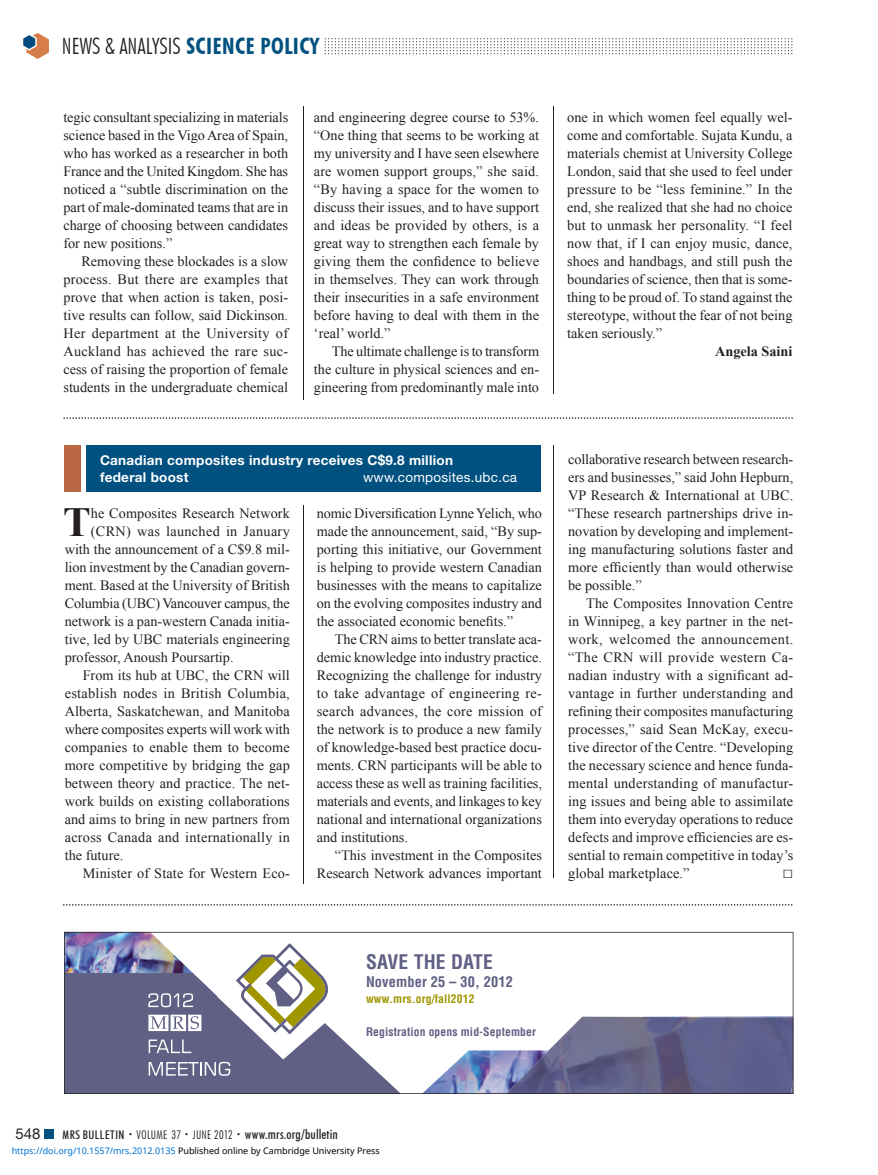
<style>
.page{position:relative;width:878px;height:1175px;background:#fff}
.page>*{position:absolute;margin:0;border:0;box-sizing:border-box;transform-origin:0 0}
.t1{font:700 41.4px "Times New Roman";color:#231f20}
.t2{font:300 condensed 22.5px "Futura BT";color:#231f20}
.t3{font:700 condensed 19.65px "Helvetica LT Std";letter-spacing:.01em;color:#606084}
.t4{font:18px "Times New Roman";color:#231f20}
.t5{font:15px "Helvetica Neue LT Std";color:#231f20}
.t6{font:700 condensed 14.4px "Helvetica LT Std";letter-spacing:.01em;color:#606084}
.t7{font:14.25px/18px "Times New Roman";color:#231f20;text-align:justify}
.t8{font:14.25px "Times New Roman";letter-spacing:.02em;color:#231f20}
.t9{font:700 14.25px "Times New Roman";color:#231f20}
.t10{font:700 13.5px/16.5px "Helvetica Neue LT Std";letter-spacing:.02em;color:#fff}
.t11{font:500 condensed 13.5px "Futura BT";letter-spacing:.01em;color:#231f20}
.t12{font:13.5px "Helvetica Neue LT Std";letter-spacing:.02em;color:#fff}
.t13{font:700 condensed 11.7px "Helvetica LT Std";letter-spacing:.01em;color:#606084}
.t14{font:700 condensed 11.7px "Helvetica LT Std";letter-spacing:.01em;color:#a09600}
.t15{font:9px "Noto Sans";color:#000}
.s1{font-weight:700;color:#005080}
.s2{font-size:12px}
.s3{font-weight:300;font-size:7.5px}
.s4{font-weight:300;font-size:12px}
.s5{color:#0172cf}
</style>
<div class="page">
<div style="left:45px;top:1130px;width:9px;height:8px;background:#005080"></div>
<svg style="left:324px;top:38px;width:468px;height:16px"></svg>
<svg style="left:23px;top:33px;width:26px;height:26px"></svg>
<svg style="left:63px;top:417px;width:729px;height:2px"></svg>
<svg style="left:63px;top:904px;width:729px;height:1px"></svg>
<div style="left:86px;top:446px;width:455px;height:46px;background:#005080"></div>
<div style="left:64px;top:446px;width:16px;height:46px;background:#b96843"></div>
<hr style="left:553px;top:446px;width:1px;height:432px;background:#231f20">
<hr style="left:303px;top:505px;width:1px;height:378px;background:#231f20">
<hr style="left:553px;top:106px;width:1px;height:288px;background:#231f20">
<hr style="left:303px;top:106px;width:1px;height:293px;background:#231f20">
<svg style="left:64px;top:932px;width:729px;height:162px"></svg>
<h2 class="t2" style="left:62px;top:32px;width:258px">NEWS &amp; ANALYSIS <span class="s1">SCIENCE POLICY</span></h2>
<p class="t7" style="left:63px;top:108px;width:226px">tegic consultant specializing in materials science based in the Vigo Area of Spain, who has worked as a researcher in both France and the United Kingdom. She has noticed a “subtle discrimination on the part of male-dominated teams that are in charge of choosing between candidates for new positions.”</p>
<p class="t7" style="left:63px;top:252px;width:226px;text-indent:18px">Removing these blockades is a slow process. But there are examples that prove that when action is taken, posi&shy;tive results can follow, said Dickinson.<br>Her department at the University of Auckland has achieved the rare suc&shy;cess of raising the proportion of female students in the undergraduate chemical</p>
<p class="t7" style="left:314px;top:108px;width:227px">and engineering degree course to 53%. “One thing that seems to be working at my university and I have seen elsewhere are women support groups,” she said. “By having a space for the women to discuss their issues, and to have support and ideas be provided by others, is a great way to strengthen each female by giving them the confidence to believe in themselves. They can work through their insecurities in a safe environment before having to deal with them in the ‘real’ world.”</p>
<p class="t7" style="left:314px;top:342px;width:227px;text-indent:18px">The ultimate challenge is to transform the culture in physical sciences and en&shy;gineering from predominantly male into</p>
<p class="t10" style="left:100px;top:454px;width:354px">Canadian composites industry receives C$9.8 million federal boost</p>
<p class="t12" style="left:363px;top:472px;width:156px">www.composites.ubc.ca</p>
<h1 class="t1" style="left:63px;top:499px;width:29px">T</h1>
<p class="t7" style="left:91px;top:504px;width:200px">he Composites Research Network</p>
<p class="t8" style="left:91px;top:523px;width:200px">(CRN) was launched in January</p>
<p class="t7" style="left:65px;top:540px;width:227px">with the announcement of a C$9.8 mil-</p>
<p class="t7" style="left:65px;top:558px;width:227px">lion investment by the Canadian govern-</p>
<p class="t7" style="left:65px;top:576px;width:227px">ment. Based at the University of British</p>
<p class="t7" style="left:65px;top:594px;width:227px">Columbia (UBC) Vancouver campus, the</p>
<p class="t7" style="left:65px;top:612px;width:227px">network is a pan-western Canada initia-</p>
<p class="t7" style="left:65px;top:630px;width:227px">tive, led by UBC materials engineering</p>
<p class="t7" style="left:65px;top:648px;width:170px">professor, Anoush Poursartip.</p>
<p class="t7" style="left:83px;top:666px;width:209px">From its hub at UBC, the CRN will</p>
<p class="t8" style="left:65px;top:685px;width:227px">establish nodes in British Columbia,</p>
<p class="t7" style="left:65px;top:702px;width:227px">Alberta, Saskatchewan, and Manitoba</p>
<p class="t7" style="left:65px;top:720px;width:227px">where composites experts will work with</p>
<p class="t7" style="left:65px;top:738px;width:227px">companies to enable them to become</p>
<p class="t7" style="left:65px;top:756px;width:227px">more competitive by bridging the gap</p>
<p class="t7" style="left:65px;top:774px;width:227px">between theory and practice. The net-</p>
<p class="t7" style="left:65px;top:792px;width:226px">work builds on existing collaborations</p>
<p class="t7" style="left:65px;top:810px;width:227px">and aims to bring in new partners from</p>
<p class="t8" style="left:65px;top:829px;width:227px">across Canada and internationally in</p>
<p class="t7" style="left:65px;top:846px;width:60px">the future.</p>
<p class="t7" style="left:83px;top:864px;width:209px">Minister of State for Western Eco-</p>
<p class="t7" style="left:317px;top:504px;width:227px">nomic Diversification Lynne Yelich, who made the announcement, said, “By sup&shy;porting this initiative, our Government is helping to provide western Canadian businesses with the means to capitalize on the evolving composites industry and the associated economic benefits.”</p>
<p class="t7" style="left:317px;top:630px;width:227px;text-indent:18px">The CRN aims to better translate aca&shy;demic knowledge into industry practice.<br>Recognizing the challenge for industry to take advantage of engineering re&shy;search advances, the core mission of the network is to produce a new family of knowledge-based best practice docu&shy;ments. CRN participants will be able to access these as well as training facilities, materials and events, and linkages to key national and international organizations and institutions.</p>
<p class="t7" style="left:317px;top:846px;width:227px;text-align:right">“This investment in the Composites<br>Research Network advances important</p>
<p class="t7" style="left:567px;top:108px;width:227px">one in which women feel equally wel&shy;come and comfortable. Sujata Kundu, a materials chemist at University College London, said that she used to feel under pressure to be “less feminine.” In the end, she realized that she had no choice but to unmask her personality. “I feel now that, if I can enjoy music, dance, shoes and handbags, and still push the boundaries of science, then that is some&shy;thing to be proud of. To stand against the stereotype, without the fear of not being taken seriously.”</p>
<p class="t9" style="left:715px;top:343px;width:79px">Angela Saini</p>
<p class="t7" style="left:568px;top:450px;width:227px">collaborative research between research&shy;ers and businesses,” said John Hepburn, VP Research &amp; International at UBC. “These research partnerships drive in&shy;novation by developing and implement&shy;ing manufacturing solutions faster and more efficiently than would otherwise be possible.”</p>
<p class="t7" style="left:568px;top:594px;width:227px;text-indent:18px">The Composites Innovation Centre in Winnipeg, a key partner in the net&shy;work, welcomed the announcement. “The CRN will provide western Ca&shy;nadian industry with a significant ad&shy;vantage in further understanding and refining their composites manufacturing processes,” said Sean McKay, execu&shy;tive director of the Centre. “Developing the necessary science and hence funda&shy;mental understanding of manufactur&shy;ing issues and being able to assimilate them into everyday operations to reduce defects and improve efficiencies are es&shy;sential to remain competitive in today’s global marketplace.”</p>
<p class="t4" style="left:782px;top:861px;width:12px">□</p>
<h3 class="t3" style="left:366px;top:955px;width:128px">SAVE THE DATE</h3>
<p class="t6" style="left:366px;top:977px;width:148px">November 25 – 30, 2012</p>
<p class="t14" style="left:366px;top:994px;width:110px">www.mrs.org/fall2012</p>
<p class="t13" style="left:366px;top:1027px;width:171px">Registration opens mid-September</p>
<p class="t5" style="left:15px;top:1128px;width:27px">548</p>
<p class="t11" style="left:62px;top:1126px;width:277px"><span class="s2">MRS BULLETIN</span> <span class="s3">•</span> <span class="s4">VOLUME 37</span> <span class="s3">•</span> <span class="s4">JUNE 2012</span> <span class="s3">•</span> www.mrs.org/bulletin</p>
<p class="t15" style="left:12px;top:1143px;width:370px"><span class="s5">https://doi.org/10.1557/mrs.2012.0135</span> Published online by Cambridge University Press</p>
</div>
